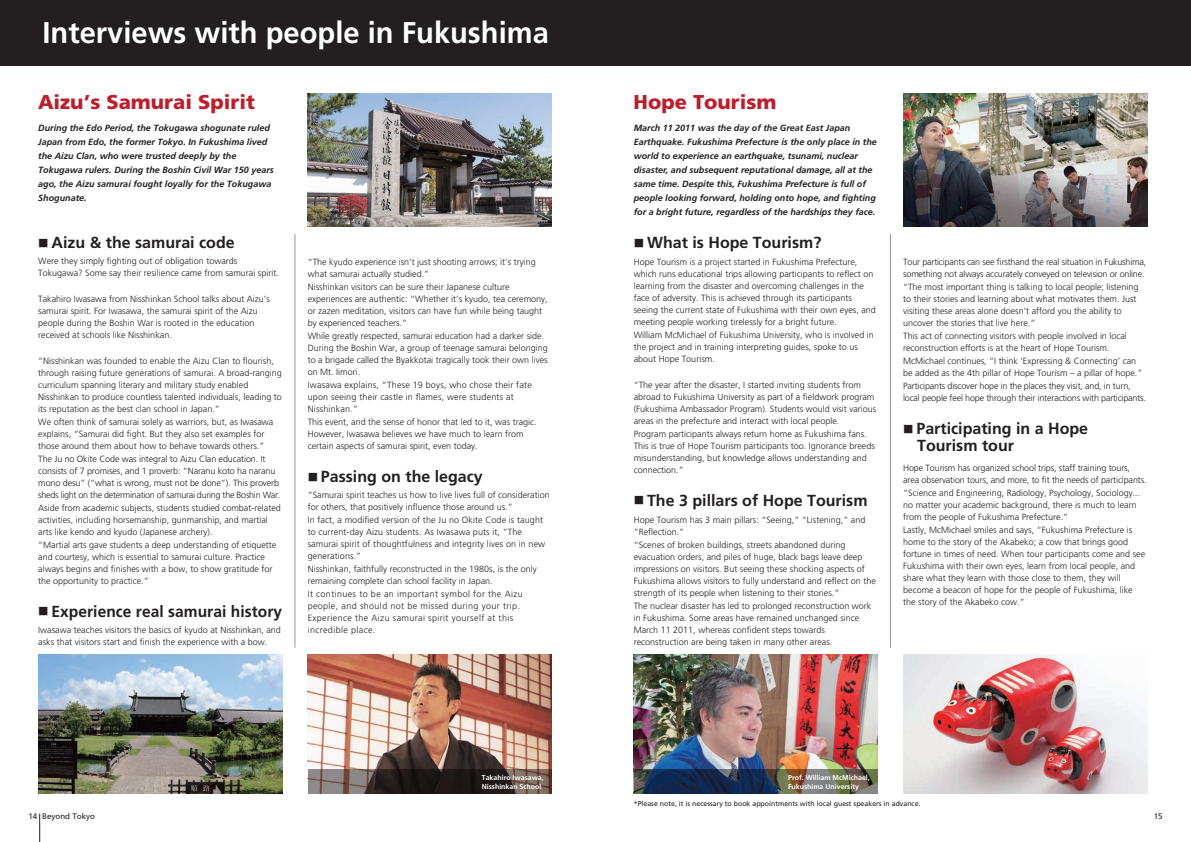
<style>
.page{position:relative;width:1191px;height:842px;background:#fff}
.page>*{position:absolute;margin:0;border:0;box-sizing:border-box;transform-origin:0 0}
.t1{font:700 30px "Frutiger LT Std";color:#fff}
.t2{font:900 20px "Frutiger LT Std";color:#be1d2c}
.t3{font:700 16px/17.2px "Frutiger LT Std";color:#231f20}
.t4{font:300 9px/12px "Frutiger LT Std";color:#231f20}
.t5{font:italic 700 9px/14px "Frutiger LT Std";color:#231f20}
.t6{font:300 9px/12px "Frutiger LT Std";letter-spacing:-.02em;color:#231f20}
.t7{font:300 9px/12px "Frutiger LT Std";letter-spacing:.04em;color:#231f20}
.t8{font:300 9px/12px "Frutiger LT Std";letter-spacing:.02em;color:#231f20}
.t9{font:8px "Frutiger LT Std";color:#231f20}
.t10{font:7px "Frutiger LT Std";color:#231f20}
.t11{font:700 7px/9px "Frutiger LT Std";color:#fff}
.s1{font-family:"Koz Go Pr 6 N";font-weight:400;font-size:10.4px}
</style>
<div class="page">
<img style="left:308px;top:94px;width:243px;height:133px">
<div style="left:0;top:0;width:595px;height:65px;background:#231f20"></div>
<img style="left:308px;top:655px;width:243px;height:115px">
<svg style="left:308px;top:770px;width:243px;height:24px;background:#473d3a"></svg>
<img style="left:38px;top:655px;width:244px;height:139px">
<img style="left:903px;top:94px;width:244px;height:133px">
<div style="left:595px;top:0;width:596px;height:65px;background:#231f20"></div>
<img style="left:634px;top:655px;width:243px;height:115px">
<svg style="left:634px;top:770px;width:243px;height:24px;background:#3f4852"></svg>
<img style="left:903px;top:655px;width:244px;height:139px">
<hr style="left:294px;top:234px;width:1px;height:414px;background:#939598">
<hr style="left:890px;top:234px;width:1px;height:414px;background:#939598">
<svg style="left:40px;top:814px;width:1px;height:28px"></svg>
<h1 class="t1" style="left:43px;top:15px;width:508px">Interviews with people in Fukushima</h1>
<h2 class="t2" style="left:38px;top:90px;width:218px">Aizu’s Samurai Spirit</h2>
<p class="t5" style="left:38px;top:121px;width:237px">During the Edo Period, the Tokugawa shogunate ruled Japan from Edo, the former Tokyo. In Fukushima lived the Aizu Clan, who were trusted deeply by the Tokugawa rulers. During the Boshin Civil War 150 years ago, the Aizu samurai fought loyally for the Tokugawa Shogunate.</p>
<h3 class="t3" style="left:38px;top:234px;width:198px"><span class="s1">■</span> Aizu &amp; the samurai code</h3>
<p class="t4" style="left:38px;top:255px;width:242px">Were they simply fighting out of obligation towards<br>Tokugawa? Some say their resilience came from samurai spirit.</p>
<p class="t4" style="left:38px;top:293px;width:233px">Takahiro Iwasawa from Nisshinkan School talks about Aizu’s samurai spirit. For Iwasawa, the samurai spirit of the Aizu people during the Boshin War is rooted in the education received at schools like Nisshinkan.</p>
<p class="t4" style="left:38px;top:355px;width:245px">“Nisshinkan was founded to enable the Aizu Clan to flourish, through raising future generations of samurai. A broad-ranging curriculum spanning literary and military study enabled Nisshinkan to produce countless talented individuals, leading to its reputation as the best clan school in Japan.”</p>
<p class="t4" style="left:38px;top:416px;width:237px">We often think of samurai solely as warriors, but, as Iwasawa explains, “Samurai did fight. But they also set examples for those around them about how to behave towards others.”</p>
<p class="t4" style="left:38px;top:453px;width:244px">The Ju no Okite Code was integral to Aizu Clan education. It consists of 7 promises, and 1 proverb: “Naranu koto ha naranu mono desu” (“what is wrong, must not be done”). This proverb sheds light on the determination of samurai during the Boshin War.</p>
<p class="t4" style="left:38px;top:502px;width:244px">Aside from academic subjects, students studied combat-related activities, including horsemanship, gunmanship, and martial arts like kendo and kyudo (Japanese archery).</p>
<p class="t4" style="left:38px;top:539px;width:240px">“Martial arts gave students a deep understanding of etiquette and courtesy, which is essential to samurai culture. Practice always begins and finishes with a bow, to show gratitude for the opportunity to practice.”</p>
<h3 class="t3" style="left:38px;top:602px;width:245px"><span class="s1">■</span> Experience real samurai history</h3>
<p class="t4" style="left:38px;top:624px;width:244px">Iwasawa teaches visitors the basics of kyudo at Nisshinkan, and asks that visitors start and finish the experience with a bow.</p>
<p class="t4" style="left:308px;top:256px;width:230px">“The kyudo experience isn’t just shooting arrows; it’s trying what samurai actually studied.”</p>
<p class="t4" style="left:308px;top:281px;width:242px">Nisshinkan visitors can be sure their Japanese culture experiences are authentic: “Whether it’s kyudo, tea ceremony, or zazen meditation, visitors can have fun while being taught by experienced teachers.”</p>
<p class="t4" style="left:308px;top:330px;width:242px">While greatly respected, samurai education had a darker side.<br>During the Boshin War, a group of teenage samurai belonging to a brigade called the Byakkotai tragically took their own lives on Mt. Iimori.</p>
<p class="t8" style="left:308px;top:379px;width:226px">Iwasawa explains, “These 19 boys, who chose their fate upon seeing their castle in flames, were students at<br>Nisshinkan.”</p>
<p class="t4" style="left:308px;top:416px;width:231px">This event, and the sense of honor that led to it, was tragic.<br>However, Iwasawa believes we have much to learn from certain aspects of samurai spirit, even today.</p>
<h3 class="t3" style="left:308px;top:468px;width:177px"><span class="s1">■</span> Passing on the legacy</h3>
<p class="t4" style="left:308px;top:489px;width:244px">“Samurai spirit teaches us how to live lives full of consideration for others, that positively influence those around us.”</p>
<p class="t4" style="left:308px;top:514px;width:239px">In fact, a modified version of the Ju no Okite Code is taught to current-day Aizu students. As Iwasawa puts it, “The samurai spirit of thoughtfulness and integrity lives on in new generations.”</p>
<p class="t4" style="left:308px;top:563px;width:231px">Nisshinkan, faithfully reconstructed in the 1980s, is the only remaining complete clan school facility in Japan.</p>
<p class="t7" style="left:308px;top:588px;width:217px">It continues to be an important symbol for the Aizu people, and should not be missed during your trip.<br>Experience the Aizu samurai spirit yourself at this incredible place.</p>
<h2 class="t2" style="left:633px;top:90px;width:144px">Hope Tourism</h2>
<p class="t5" style="left:634px;top:121px;width:245px">March 11 2011 was the day of the Great East Japan Earthquake. Fukushima Prefecture is the only place in the world to experience an earthquake, tsunami, nuclear disaster, and subsequent reputational damage, all at the same time. Despite this, Fukushima Prefecture is full of people looking forward, holding onto hope, and fighting for a bright future, regardless of the hardships they face.</p>
<h3 class="t3" style="left:634px;top:234px;width:189px"><span class="s1">■</span> What is Hope Tourism?</h3>
<p class="t4" style="left:634px;top:256px;width:244px">Hope Tourism is a project started in Fukushima Prefecture, which runs educational trips allowing participants to reflect on learning from the disaster and overcoming challenges in the face of adversity. This is achieved through its participants seeing the current state of Fukushima with their own eyes, and meeting people working tirelessly for a bright future.</p>
<p class="t4" style="left:634px;top:329px;width:242px">William McMichael of Fukushima University, who is involved in the project and in training interpreting guides, spoke to us about Hope Tourism.</p>
<p class="t4" style="left:634px;top:379px;width:244px">“The year after the disaster, I started inviting students from abroad to Fukushima University as part of a fieldwork program (Fukushima Ambassador Program). Students would visit various areas in the prefecture and interact with local people.</p>
<p class="t4" style="left:634px;top:428px;width:243px">Program participants always return home as Fukushima fans.<br>This is true of Hope Tourism participants too. Ignorance breeds misunderstanding, but knowledge allows understanding and connection.”</p>
<h3 class="t3" style="left:634px;top:491px;width:235px"><span class="s1">■</span> The 3 pillars of Hope Tourism</h3>
<p class="t4" style="left:634px;top:514px;width:233px">Hope Tourism has 3 main pillars: “Seeing,” “Listening,” and “Reflection.”</p>
<p class="t4" style="left:634px;top:539px;width:244px">“Scenes of broken buildings, streets abandoned during evacuation orders, and piles of huge, black bags leave deep impressions on visitors. But seeing these shocking aspects of Fukushima allows visitors to fully understand and reflect on the strength of its people when listening to their stories.”</p>
<p class="t4" style="left:634px;top:600px;width:239px">The nuclear disaster has led to prolonged reconstruction work in Fukushima. Some areas have remained unchanged since March 11 2011, whereas confident steps towards reconstruction are being taken in many other areas.</p>
<p class="t6" style="left:903px;top:256px;width:245px">Tour participants can see firsthand the real situation in Fukushima, something not always accurately conveyed on television or online.</p>
<p class="t4" style="left:903px;top:281px;width:237px">“The most important thing is talking to local people; listening to their stories and learning about what motivates them. Just visiting these areas alone doesn’t afford you the ability to uncover the stories that live here.”</p>
<p class="t4" style="left:903px;top:330px;width:225px">This act of connecting visitors with people involved in local reconstruction efforts is at the heart of Hope Tourism.</p>
<p class="t4" style="left:903px;top:355px;width:241px">McMichael continues, “I think ‘Expressing &amp; Connecting’ can be added as the 4th pillar of Hope Tourism – a pillar of hope.”</p>
<p class="t6" style="left:903px;top:380px;width:244px">Participants discover hope in the places they visit, and, in turn, local people feel hope through their interactions with participants.</p>
<h3 class="t3" style="left:917px;top:420px;width:172px;text-indent:-14px"><span class="s1">■</span> Participating in a Hope<br>Tourism tour</h3>
<p class="t4" style="left:903px;top:462px;width:245px">Hope Tourism has organized school trips, staff training tours, area observation tours, and more, to fit the needs of participants.</p>
<p class="t4" style="left:903px;top:487px;width:239px">“Science and Engineering, Radiology, Psychology, Sociology... no matter your academic background, there is much to learn from the people of Fukushima Prefecture.”</p>
<p class="t4" style="left:903px;top:524px;width:244px">Lastly, McMichael smiles and says, “Fukushima Prefecture is home to the story of the Akabeko; a cow that brings good fortune in times of need. When tour participants come and see Fukushima with their own eyes, learn from local people, and share what they learn with those close to them, they will become a beacon of hope for the people of Fukushima, like the story of the Akabeko cow.”</p>
<p class="t11" style="left:482px;top:773px;width:63px">Takahiro Iwasawa,<br>Nisshinkan School</p>
<p class="t11" style="left:788px;top:773px;width:83px">Prof. William McMichael,<br>Fukushima University</p>
<p class="t10" style="left:634px;top:799px;width:288px">*Please note, it is necessary to book appointments with local guest speakers in advance.</p>
<p class="t9" style="left:28px;top:812px;width:68px">14 Beyond Tokyo</p>
<p class="t9" style="left:1153px;top:812px;width:10px">15</p>
</div>
